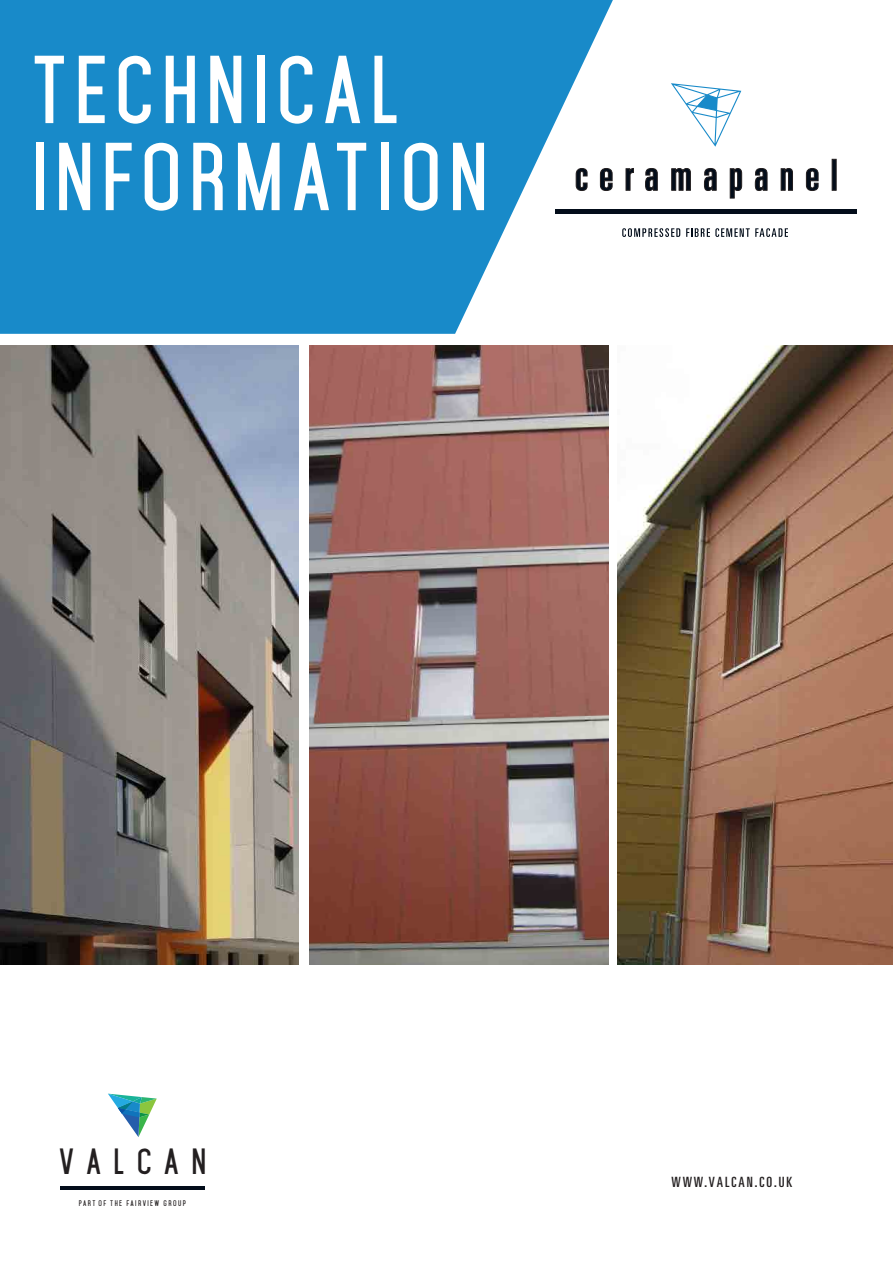
<style>
.page{position:relative;width:893px;height:1263px;background:#fff}
.page>*{position:absolute;margin:0;border:0;box-sizing:border-box;transform-origin:0 0}
.t1{font:700 82.5px/87px "Mohave";letter-spacing:.09em;color:#fff}
.t2{font:700 31.35px "Mohave";color:#231f20}
.t3{font:ultra-condensed 14.1px "Univers LT Std";letter-spacing:.14em;color:#231f20}
.t4{font:700 7.05px "Mohave";color:#231f20}
</style>
<div class="page">
<svg style="left:0;top:0;width:613px;height:334px;background:#3398cf"></svg>
<img style="left:310px;top:346px;width:298px;height:619px">
<img style="left:618px;top:346px;width:275px;height:619px">
<img style="left:0;top:346px;width:298px;height:619px">
<svg style="left:108px;top:1094px;width:49px;height:43px"></svg>
<hr style="left:60px;top:1186px;width:145px;height:3px;background:#030d1a">
<svg style="left:622px;top:228px;width:58px;height:9px"></svg>
<svg style="left:686px;top:228px;width:102px;height:9px"></svg>
<svg style="left:575px;top:168px;width:13px;height:23px"></svg>
<svg style="left:600px;top:168px;width:13px;height:23px"></svg>
<svg style="left:625px;top:168px;width:9px;height:23px"></svg>
<svg style="left:645px;top:168px;width:13px;height:23px"></svg>
<svg style="left:671px;top:168px;width:20px;height:23px"></svg>
<svg style="left:704px;top:168px;width:13px;height:23px"></svg>
<svg style="left:730px;top:168px;width:12px;height:31px"></svg>
<svg style="left:755px;top:168px;width:13px;height:23px"></svg>
<svg style="left:780px;top:168px;width:13px;height:23px"></svg>
<svg style="left:806px;top:168px;width:13px;height:23px"></svg>
<svg style="left:832px;top:159px;width:4px;height:32px"></svg>
<hr style="left:555px;top:209px;width:302px;height:4px;background:#030d1a">
<svg style="left:671px;top:83px;width:70px;height:64px"></svg>
<h1 class="t1" style="left:32px;top:48px;width:458px">TECHNICAL<br>INFORMATION</h1>
<h2 class="t2" style="left:59px;top:1142px;width:149px">V A L C A N</h2>
<p class="t4" style="left:79px;top:1199px;width:108px">P A R T O F T H E F A I R V I E W G R O U P</p>
<h3 class="t3" style="left:671px;top:1174px;width:122px">WWW.VALCAN.CO.UK</h3>
</div>
